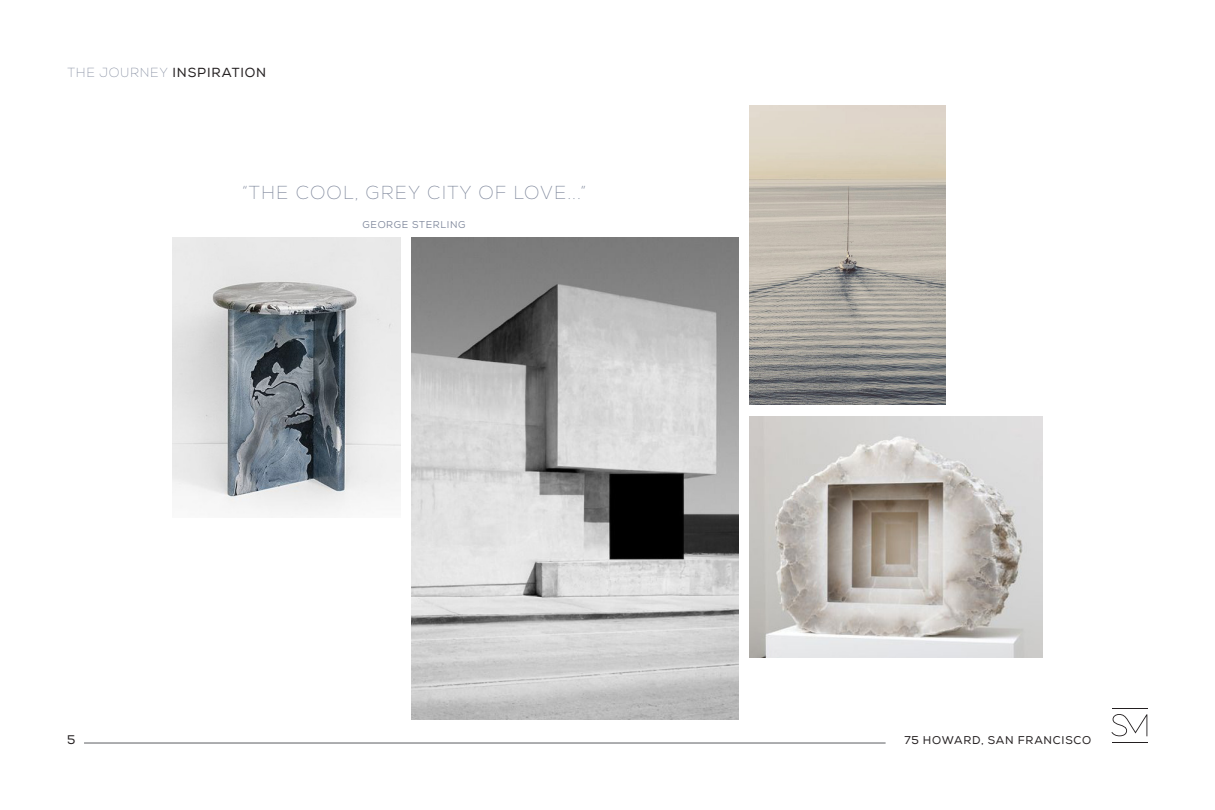
<style>
.page{position:relative;width:1215px;height:810px;background:#fff}
.page>*{position:absolute;margin:0;border:0;box-sizing:border-box;transform-origin:0 0}
._4-Texte_courant{font:100 18.75px "Nexa";letter-spacing:.065em;color:#788196}
._4-Texte_courant-2{font:13.12px "Nexa";letter-spacing:.065em;color:#231f20}
.t1{font:12.5px "Nexa";color:#231f20}
.t2{font:11.25px "Nexa";letter-spacing:.065em;color:#231f20}
._4-Texte_courant-3{font:9.88px "Nexa";letter-spacing:.065em;color:#788196}
.s1{font-weight:100;color:#788196}
</style>
<div class="page">
<hr style="left:84px;top:743px;width:802px;height:1px;background:#5b5d61">
<hr style="left:1112px;top:708px;width:36px;height:1px;background:#231f20">
<hr style="left:1112px;top:742px;width:36px;height:1px;background:#231f20">
<svg style="left:1111px;top:714px;width:36px;height:22px"></svg>
<img style="left:172px;top:237px;width:228px;height:277px">
<img style="left:749px;top:416px;width:294px;height:241px">
<img style="left:412px;top:237px;width:326px;height:483px">
<img style="left:749px;top:105px;width:197px;height:300px">
<p class="_4-Texte_courant-2" style="left:68px;top:65px;width:200px"><span class="s1">THE JOURNEY</span> INSPIRATION</p>
<p class="_4-Texte_courant" style="left:242px;top:181px;width:345px">“THE COOL, GREY CITY OF LOVE...”</p>
<p class="_4-Texte_courant-3" style="left:363px;top:218px;width:104px">GEORGE STERLING</p>
<p class="t1" style="left:67px;top:732px;width:10px">5</p>
<p class="t2" style="left:904px;top:733px;width:188px">75 HOWARD, SAN FRANCISCO</p>
</div>
